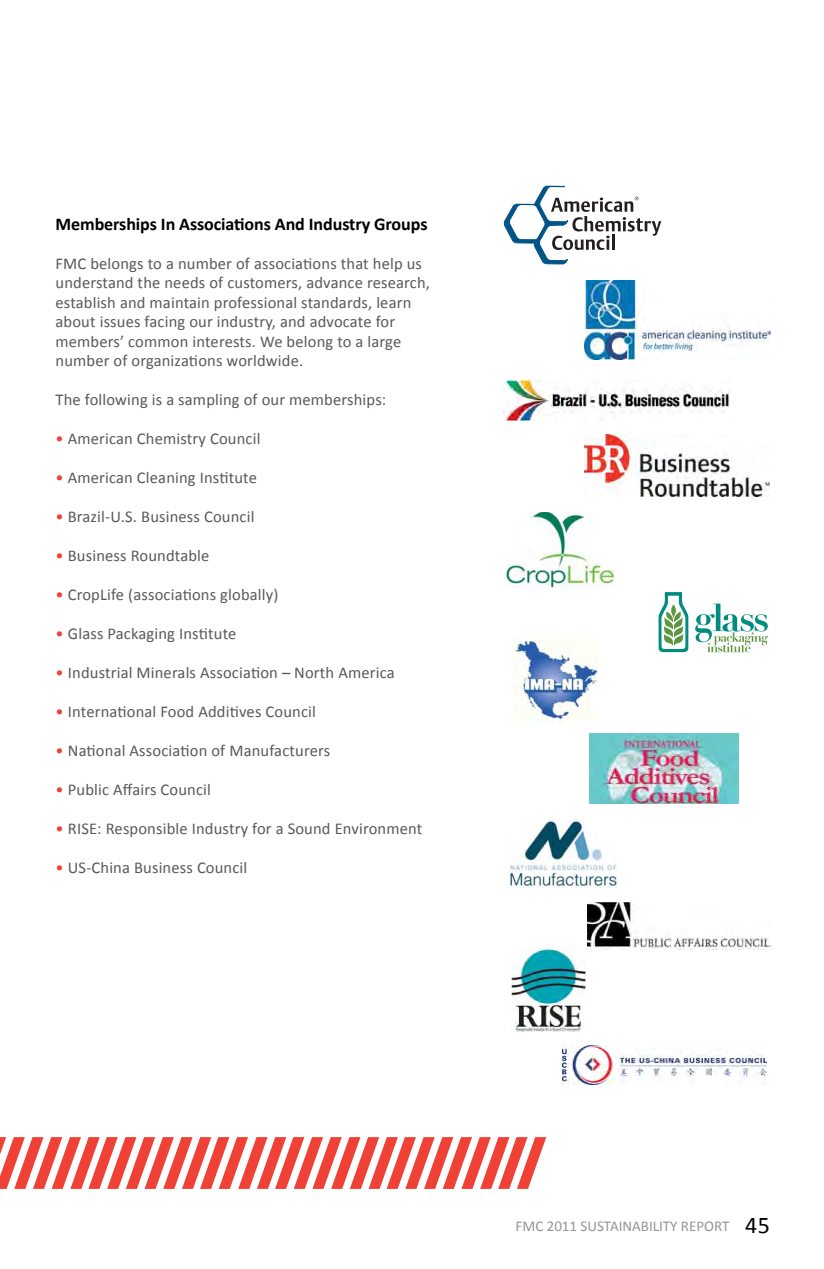
<style>
.page{position:relative;width:824px;height:1269px;background:#fff}
.page>*{position:absolute;margin:0;border:0;box-sizing:border-box;transform-origin:0 0}
.t1{font:700 18px "Calibri";letter-spacing:-.005em;color:#000}
.t2{font:16.5px/19.5px "Calibri";letter-spacing:.01em;color:#58595b}
.t3{font:15px "Calibri";color:#939598}
.s1{color:#ef4135}
.s2{font-size:24px;color:#000}
</style>
<div class="page">
<svg style="left:0;top:1137px;width:546px;height:52px"></svg>
<svg style="left:504px;top:186px;width:157px;height:78px"></svg>
<img style="left:585px;top:281px;width:185px;height:78px">
<img style="left:584px;top:434px;width:185px;height:63px">
<img style="left:507px;top:512px;width:107px;height:76px">
<img style="left:510px;top:819px;width:107px;height:68px">
<img style="left:588px;top:902px;width:185px;height:47px">
<img style="left:511px;top:948px;width:74px;height:84px">
<img style="left:562px;top:1046px;width:204px;height:39px">
<svg style="left:695px;top:604px;width:73px;height:48px"></svg>
<svg style="left:658px;top:592px;width:30px;height:60px"></svg>
<img style="left:589px;top:734px;width:149px;height:70px">
<img style="left:512px;top:640px;width:85px;height:82px">
<div style="left:590px;top:685px;width:32px;height:20px;background:#fff"></div>
<img style="left:503px;top:380px;width:228px;height:41px">
<p class="t1" style="left:56px;top:212px;width:373px">Memberships In Associations And Industry Groups</p>
<p class="t2" style="left:56px;top:253px;width:376px">FMC belongs to a number of associations that help us understand the needs of customers, advance research, establish and maintain professional standards, learn about issues facing our industry, and advocate for members’ common interests. We belong to a large number of organizations worldwide.</p>
<p class="t2" style="left:56px;top:390px;width:332px">The following is a sampling of our memberships:</p>
<p class="t2" style="left:56px;top:429px;width:206px"><span class="s1">•</span> American Chemistry Council</p>
<p class="t2" style="left:56px;top:468px;width:203px"><span class="s1">•</span> American Cleaning Institute</p>
<p class="t2" style="left:56px;top:507px;width:200px"><span class="s1">•</span> Brazil-U.S. Business Council</p>
<p class="t2" style="left:56px;top:546px;width:155px"><span class="s1">•</span> Business Roundtable</p>
<p class="t2" style="left:56px;top:585px;width:224px"><span class="s1">•</span> CropLife (associations globally)</p>
<p class="t2" style="left:56px;top:624px;width:182px"><span class="s1">•</span> Glass Packaging Institute</p>
<p class="t2" style="left:56px;top:663px;width:340px"><span class="s1">•</span> Industrial Minerals Association – North America</p>
<p class="t2" style="left:56px;top:702px;width:262px"><span class="s1">•</span> International Food Additives Council</p>
<p class="t2" style="left:56px;top:741px;width:276px"><span class="s1">•</span> National Association of Manufacturers</p>
<p class="t2" style="left:56px;top:780px;width:157px"><span class="s1">•</span> Public Affairs Council</p>
<p class="t2" style="left:56px;top:819px;width:368px"><span class="s1">•</span> RISE: Responsible Industry for a Sound Environment</p>
<p class="t2" style="left:56px;top:858px;width:193px"><span class="s1">•</span> US-China Business Council</p>
<p class="t3" style="left:515px;top:1216px;width:256px">FMC 2011 SUSTAINABILITY REPORT <span class="s2">45</span></p>
</div>
